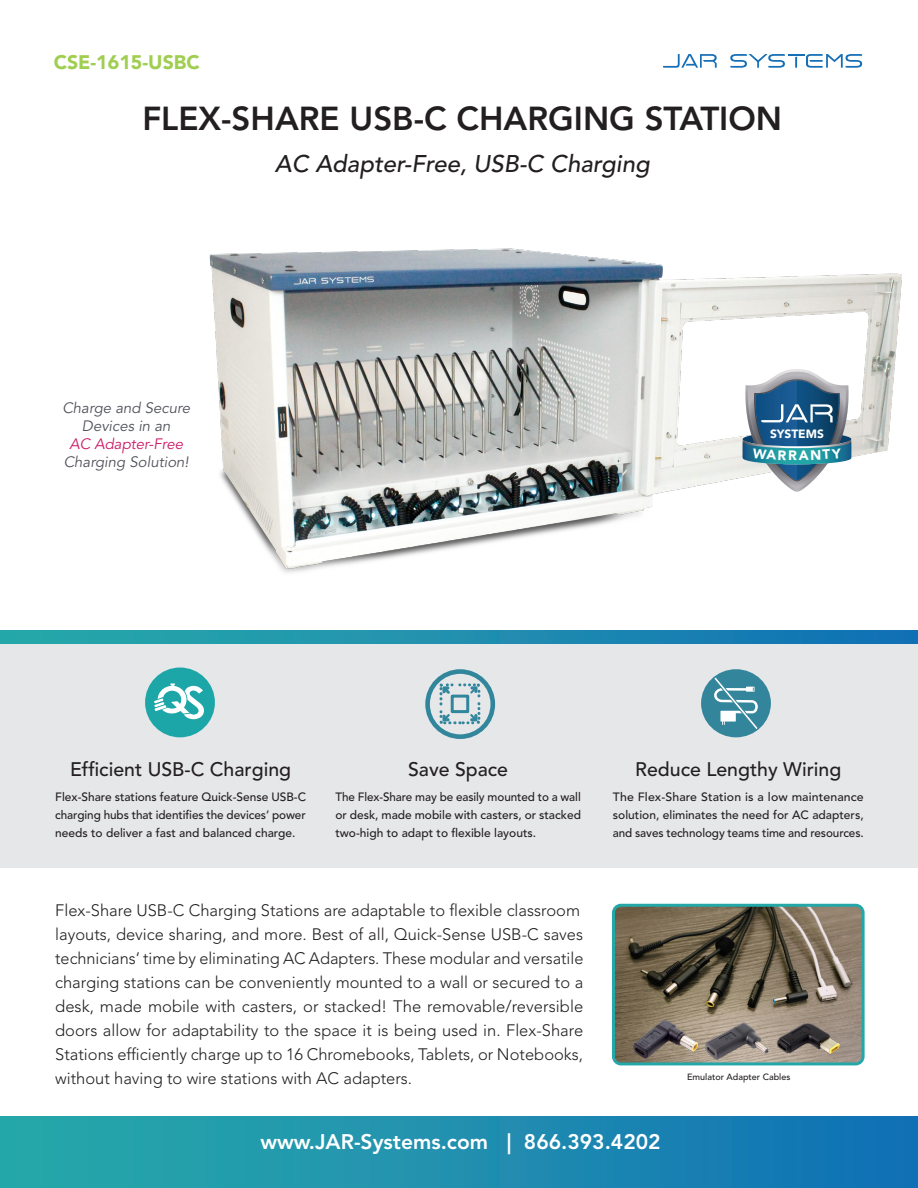
<style>
.page{position:relative;width:918px;height:1188px;background:#fff}
.page>*{position:absolute;margin:0;border:0;box-sizing:border-box;transform-origin:0 0}
.t1{font:800 33px "Avenir LT Std";color:#231f20}
.t2{font:italic 500 24px "Avenir LT Std";color:#231f20}
.t3{font:800 21px "Avenir LT Std";color:#fff}
.section_title{font:500 19.5px "Avenir LT Std";color:#231f20}
.t4{font:900 19.5px "Avenir LT Std";color:#a0ce51}
.Body{font:300 16.5px/24px "Avenir LT Std";color:#231f20;text-align:justify}
.t5{font:italic 15px/18px "Avenir LT Std";color:#51535c;text-align:center}
.t6{font:900 13.5px "Avenir LT Std";color:#fff}
.Three_benefits{font:500 12px/18px "Avenir LT Std";color:#231f20;text-align:justify}
.t7{font:900 12px "Avenir LT Std";color:#fff}
.section_subtitle{font:500 9px "Avenir LT Std";color:#231f20}
.s1{color:#cb1b68}
</style>
<div class="page">
<img style="left:209px;top:248px;width:693px;height:325px">
<div style="left:0;top:638px;width:918px;height:230px;background:#e6e7e9"></div>
<div style="left:0;top:1116px;width:918px;height:72px;background:linear-gradient(to right,#29aba9,#1271b5)"></div>
<svg style="left:663px;top:54px;width:54px;height:14px"></svg>
<svg style="left:730px;top:54px;width:132px;height:14px"></svg>
<svg style="left:0;top:630px;width:918px;height:14px;background:#1d8eae"></svg>
<div style="left:145px;top:668px;width:70px;height:69px;background:#1ca6a8;border-radius:50%"></div>
<svg style="left:154px;top:683px;width:50px;height:36px"></svg>
<div style="left:701px;top:669px;width:70px;height:68px;background:#33859c;border-radius:50%"></div>
<svg style="left:712px;top:676px;width:48px;height:55px"></svg>
<img style="left:616px;top:908px;width:245px;height:153px">
<div style="left:612px;top:904px;width:253px;height:161px;border:3px solid #24a7a8;border-radius:8px"></div>
<img style="left:630px;top:1003px;width:215px;height:63px">
<svg style="left:438px;top:682px;width:43px;height:43px"></svg>
<div style="left:425px;top:669px;width:70px;height:70px;border:5px solid #31869c;border-radius:50%"></div>
<svg style="left:743px;top:369px;width:108px;height:123px"></svg>
<p class="t4" style="left:54px;top:50px;width:148px">CSE-1615-USBC</p>
<p class="t1" style="left:142px;top:99px;width:641px">FLEX-SHARE USB-C CHARGING STATION</p>
<p class="t2" style="left:275px;top:150px;width:376px">AC Adapter-Free, USB-C Charging</p>
<p class="t5" style="left:62px;top:399px;width:129px">Charge and Secure<br>Devices in an</p>
<p class="t5" style="left:64px;top:435px;width:126px"><span class="s1">AC Adapter-Free<br></span>Charging Solution!</p>
<p class="t7" style="left:770px;top:427px;width:55px">SYSTEMS</p>
<p class="t6" style="left:788px;top:447px;width:10px">R</p>
<p class="section_title" style="left:70px;top:758px;width:223px">Efficient USB-C Charging</p>
<p class="Three_benefits" style="left:55px;top:788px;width:252px">Flex-Share stations feature Quick-Sense USB-C charging hubs that identifies the devices’ power needs to deliver a fast and balanced charge.</p>
<p class="section_title" style="left:408px;top:758px;width:102px">Save Space</p>
<p class="Three_benefits" style="left:335px;top:789px;width:247px">The Flex-Share may be easily mounted to a wall or desk, made mobile with casters, or stacked two-high to adapt to flexible layouts.</p>
<p class="Body" style="left:55px;top:899px;width:526px">Flex-Share USB-C Charging Stations are adaptable to flexible classroom</p>
<p class="Body" style="left:55px;top:923px;width:530px">layouts, device sharing, and more. Best of all, Quick-Sense USB-C saves technicians’ time by eliminating AC Adapters. These modular and versatile charging stations can be conveniently mounted to a wall or secured to a desk, made mobile with casters, or stacked! The removable/reversible doors allow for adaptability to the space it is being used in. Flex-Share Stations efficiently charge up to 16 Chromebooks, Tablets, or Notebooks, without having to wire stations with AC adapters.</p>
<p class="section_title" style="left:635px;top:758px;width:208px">Reduce Lengthy Wiring</p>
<p class="Three_benefits" style="left:613px;top:788px;width:252px">The Flex-Share Station is a low maintenance solution, eliminates the need for AC adapters, and saves technology teams time and resources.</p>
<p class="section_subtitle" style="left:687px;top:1072px;width:105px">Emulator Adapter Cables</p>
<p class="t3" style="left:260px;top:1130px;width:402px">www.JAR-Systems.com | 866.393.4202</p>
</div>
